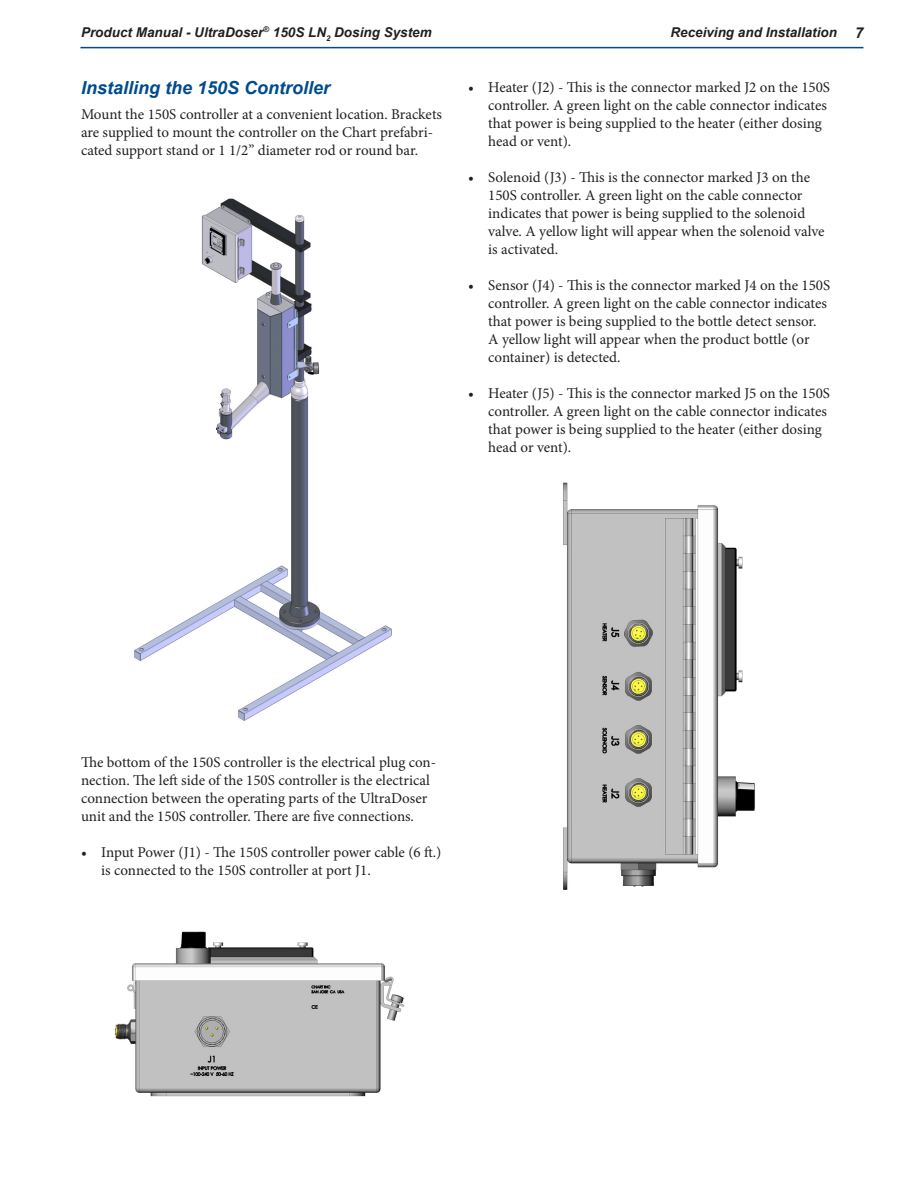
<style>
.page{position:relative;width:918px;height:1188px;background:#fff}
.page>*{position:absolute;margin:0;border:0;box-sizing:border-box;transform-origin:0 0}
.Heading_3{font:italic 700 18px "Arial";color:#004b8d}
.t1{font:15px/18px "Minion Pro";color:#231f20}
.t2{font:italic 700 13.5px "Arial";color:#231f20}
.s1{font-size:15px}
</style>
<div class="page">
<hr style="left:80px;top:47px;width:783px;height:1px;background:#004b8d">
<img style="left:134px;top:198px;width:258px;height:523px">
<img style="left:115px;top:931px;width:290px;height:166px">
<img style="left:563px;top:482px;width:192px;height:408px">
<p class="t2" style="left:81px;top:23px;width:352px">Product Manual - UltraDoser<sup>®</sup> 150S LN<sub>2</sub> Dosing System</p>
<p class="t2" style="left:670px;top:23px;width:194px">Receiving and Installation <span class="s1">7</span></p>
<p class="Heading_3" style="left:81px;top:76px;width:251px">Installing the 150S Controller</p>
<p class="t1" style="left:81px;top:105px;width:363px">Mount the 150S controller at a convenient location. Brackets are supplied to mount the controller on the Chart prefabri&shy;cated support stand or 1 1/2” diameter rod or round bar.</p>
<p class="t1" style="left:488px;top:78px;width:343px;text-indent:-20px">• Heater (J2) - This is the connector marked J2 on the 150S controller. A green light on the cable connector indicates that power is being supplied to the heater (either dosing head or vent).</p>
<p class="t1" style="left:488px;top:168px;width:338px;text-indent:-20px">• Solenoid (J3) - This is the connector marked J3 on the 150S controller. A green light on the cable connector indicates that power is being supplied to the solenoid valve. A yellow light will appear when the solenoid valve is activated.</p>
<p class="t1" style="left:488px;top:276px;width:343px;text-indent:-20px">• Sensor (J4) - This is the connector marked J4 on the 150S controller. A green light on the cable connector indicates that power is being supplied to the bottle detect sensor.<br>A yellow light will appear when the product bottle (or container) is detected.</p>
<p class="t1" style="left:488px;top:384px;width:343px;text-indent:-20px">• Heater (J5) - This is the connector marked J5 on the 150S controller. A green light on the cable connector indicates that power is being supplied to the heater (either dosing head or vent).</p>
<p class="t1" style="left:81px;top:753px;width:357px">The bottom of the 150S controller is the electrical plug con&shy;nection. The left side of the 150S controller is the electrical connection between the operating parts of the UltraDoser unit and the 150S controller. There are five connections.</p>
<p class="t1" style="left:101px;top:843px;width:342px;text-indent:-20px">• Input Power (J1) - The 150S controller power cable (6 ft.) is connected to the 150S controller at port J1.</p>
</div>
